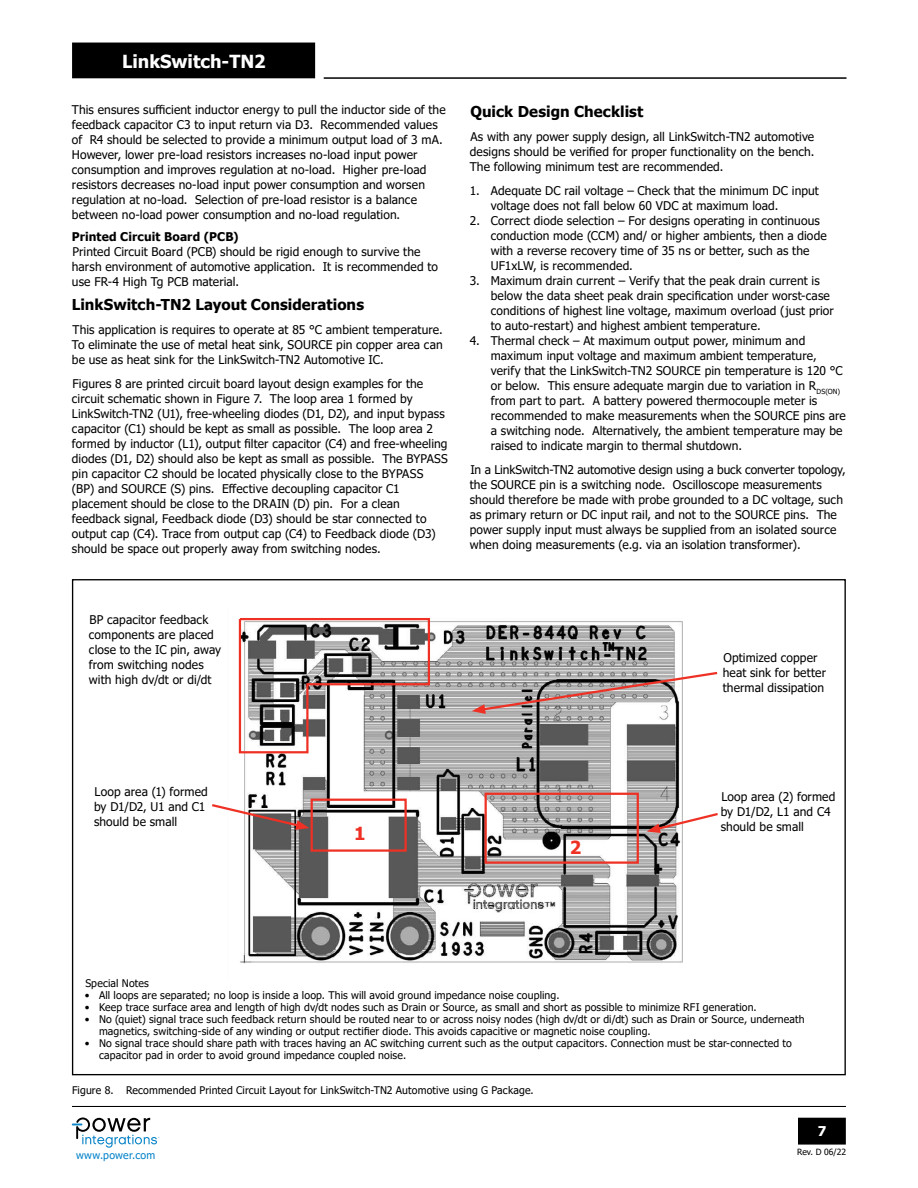
<style>
.page{position:relative;width:918px;height:1188px;background:#fff}
.page>*{position:absolute;margin:0;border:0;box-sizing:border-box;transform-origin:0 0}
.t1{font:700 18px "Tahoma";color:#fff}
.t2{font:700 18px "Tahoma";color:#ee3124}
.t3{font:700 15px "Tahoma";letter-spacing:.005em;color:#000}
.t4{font:700 13.5px "Tahoma";color:#fff}
.t5{font:12px/15px "Tahoma";letter-spacing:.01em;color:#000}
.t6{font:700 12px "Tahoma";letter-spacing:.015em;color:#000}
.t7{font:10.5px/12px "Tahoma";letter-spacing:.015em;color:#000}
.t8{font:10.5px "Tahoma";letter-spacing:.03em;color:#0081c9}
.t9{font:8.55px "Tahoma";color:#000}
</style>
<div class="page">
<hr style="left:72px;top:1106px;width:774px;height:1px;background:#000">
<hr style="left:324px;top:77px;width:523px;height:2px;background:#000">
<div style="left:799px;top:1118px;width:46px;height:26px;background:#000"></div>
<div style="left:798px;top:1118px;width:48px;height:27px;border:2px solid #000"></div>
<div style="left:73px;top:43px;width:241px;height:35px;background:#000"></div>
<svg style="left:72px;top:1118px;width:87px;height:30px"></svg>
<img style="left:240px;top:621px;width:443px;height:343px">
<svg style="left:238px;top:618px;width:193px;height:137px"></svg>
<div style="left:311px;top:799px;width:96px;height:53px;border:2px solid #ee3124"></div>
<div style="left:485px;top:793px;width:154px;height:71px;border:2px solid #ee3124"></div>
<svg style="left:647px;top:811px;width:71px;height:22px"></svg>
<svg style="left:472px;top:670px;width:246px;height:44px"></svg>
<svg style="left:212px;top:802px;width:97px;height:28px"></svg>
<h1 class="t1" style="left:122px;top:49px;width:145px">LinkSwitch-TN2</h1>
<p class="t5" style="left:72px;top:103px;width:375px">This ensures sufficient inductor energy to pull the inductor side of the feedback capacitor C3 to input return via D3. Recommended values of R4 should be selected to provide a minimum output load of 3 mA.<br>However, lower pre-load resistors increases no-load input power consumption and improves regulation at no-load. Higher pre-load resistors decreases no-load input power consumption and worsen regulation at no-load. Selection of pre-load resistor is a balance between no-load power consumption and no-load regulation.</p>
<p class="t6" style="left:72px;top:228px;width:168px">Printed Circuit Board (PCB)</p>
<p class="t5" style="left:72px;top:245px;width:368px">Printed Circuit Board (PCB) should be rigid enough to survive the harsh environment of automotive application. It is recommended to use FR-4 High Tg PCB material.</p>
<p class="t3" style="left:72px;top:294px;width:294px">LinkSwitch-TN2 Layout Considerations</p>
<p class="t5" style="left:72px;top:323px;width:372px;text-align:justify">This application is requires to operate at 85 °C ambient temperature.<br>To eliminate the use of metal heat sink, SOURCE pin copper area can be use as heat sink for the LinkSwitch-TN2 Automotive IC.</p>
<p class="t5" style="left:72px;top:377px;width:377px">Figures 8 are printed circuit board layout design examples for the circuit schematic shown in Figure 7. The loop area 1 formed by LinkSwitch-TN2 (U1), free-wheeling diodes (D1, D2), and input bypass capacitor (C1) should be kept as small as possible. The loop area 2 formed by inductor (L1), output filter capacitor (C4) and free-wheeling diodes (D1, D2) should also be kept as small as possible. The BYPASS pin capacitor C2 should be located physically close to the BYPASS (BP) and SOURCE (S) pins. Effective decoupling capacitor C1 placement should be close to the DRAIN (D) pin. For a clean feedback signal, Feedback diode (D3) should be star connected to output cap (C4). Trace from output cap (C4) to Feedback diode (D3) should be space out properly away from switching nodes.</p>
<p class="t3" style="left:470px;top:101px;width:174px">Quick Design Checklist</p>
<p class="t5" style="left:470px;top:129px;width:346px;text-align:justify">As with any power supply design, all LinkSwitch-TN2 automotive designs should be verified for proper functionality on the bench.<br>The following minimum test are recommended.</p>
<p class="t5" style="left:491px;top:183px;width:330px;text-indent:-21px">1. Adequate DC rail voltage – Check that the minimum DC input voltage does not fall below 60 VDC at maximum load.</p>
<p class="t5" style="left:491px;top:213px;width:337px;text-indent:-21px">2. Correct diode selection – For designs operating in continuous conduction mode (CCM) and/ or higher ambients, then a diode with a reverse recovery time of 35 ns or better, such as the UF1xLW, is recommended.</p>
<p class="t5" style="left:491px;top:273px;width:345px;text-indent:-21px">3. Maximum drain current – Verify that the peak drain current is below the data sheet peak drain specification under worst-case conditions of highest line voltage, maximum overload (just prior to auto-restart) and highest ambient temperature.</p>
<p class="t5" style="left:491px;top:333px;width:357px;text-indent:-21px">4. Thermal check – At maximum output power, minimum and maximum input voltage and maximum ambient temperature, verify that the LinkSwitch-TN2 SOURCE pin temperature is 120 °C or below. This ensure adequate margin due to variation in R<sub>DS(ON) </sub>from part to part. A battery powered thermocouple meter is recommended to make measurements when the SOURCE pins are a switching node. Alternatively, the ambient temperature may be raised to indicate margin to thermal shutdown.</p>
<p class="t5" style="left:470px;top:462px;width:378px">In a LinkSwitch-TN2 automotive design using a buck converter topology, the SOURCE pin is a switching node. Oscilloscope measurements should therefore be made with probe grounded to a DC voltage, such as primary return or DC input rail, and not to the SOURCE pins. The power supply input must always be supplied from an isolated source when doing measurements (e.g. via an isolation transformer).</p>
<p class="t5" style="left:89px;top:613px;width:134px">BP capacitor feedback components are placed close to the IC pin, away from switching nodes with high dv/dt or di/dt</p>
<p class="t5" style="left:723px;top:650px;width:105px">Optimized copper heat sink for better thermal dissipation</p>
<p class="t5" style="left:94px;top:785px;width:115px">Loop area (1) formed by D1/D2, U1 and C1 should be small</p>
<h1 class="t2" style="left:354px;top:821px;width:13px">1</h1>
<h1 class="t2" style="left:570px;top:835px;width:13px">2</h1>
<p class="t5" style="left:721px;top:790px;width:116px">Loop area (2) formed by D1/D2, L1 and C4 should be small</p>
<p class="t7" style="left:85px;top:978px;width:65px">Special Notes</p>
<p class="t7" style="left:85px;top:990px;width:476px">• All loops are separated; no loop is inside a loop. This will avoid ground impedance noise coupling.</p>
<p class="t7" style="left:85px;top:1002px;width:674px">• Keep trace surface area and length of high dv/dt nodes such as Drain or Source, as small and short as possible to minimize RFI generation.</p>
<p class="t7" style="left:99px;top:1014px;width:707px;text-indent:-14px">• No (quiet) signal trace such feedback return should be routed near to or across noisy nodes (high dv/dt or di/dt) such as Drain or Source, underneath magnetics, switching-side of any winding or output rectifier diode. This avoids capacitive or magnetic noise coupling.</p>
<p class="t7" style="left:99px;top:1038px;width:694px;text-indent:-14px">• No signal trace should share path with traces having an AC switching current such as the output capacitors. Connection must be star-connected to capacitor pad in order to avoid ground impedance coupled noise.</p>
<p class="t7" style="left:72px;top:1085px;width:463px">Figure 8. Recommended Printed Circuit Layout for LinkSwitch-TN2 Automotive using G Package.</p>
<p class="t8" style="left:76px;top:1148px;width:81px">www.power.com</p>
<p class="t4" style="left:818px;top:1121px;width:10px">7</p>
<p class="t9" style="left:797px;top:1146px;width:50px">Rev. D 06/22</p>
</div>
